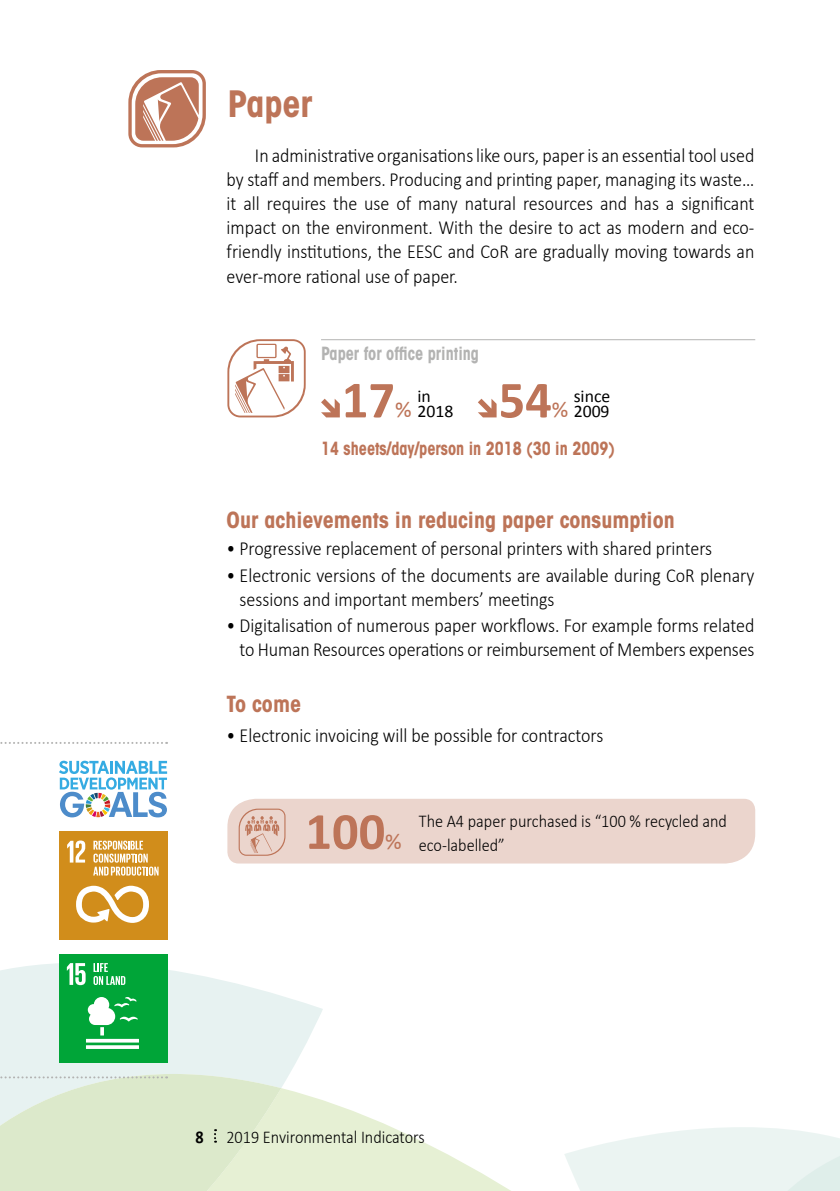
<style>
.page{position:relative;width:840px;height:1191px;background:#fff}
.page>*{position:absolute;margin:0;border:0;box-sizing:border-box;transform-origin:0 0}
.t1{font:700 52.6px "Calibri";color:#bd7458}
.t2{font:700 condensed 36px "ITC Avant Garde Std";color:#bd7458}
.t3{font:23.2px "Calibri";color:#bd7458}
.t4{font:700 condensed 22px "ITC Avant Garde Std";color:#bd7458}
.t5{font:300 20px/24px "Calibri";color:#000;text-align:justify;scale:.9 1}
.t6{font:300 18px/24px "Calibri";color:#000;scale:.9 1}
.t7{font:700 condensed 18px "ITC Avant Garde Std";color:#bd7458;scale:.9 1}
.t8{font:700 condensed 18px "ITC Avant Garde Std";color:#b3b3b2;scale:.9 1}
.t9{font:700 18px "Calibri";color:#000;scale:.9 1}
.t10{font:17.8px "Calibri";color:#000}
.s1{font-size:23.2px;color:#bd7458}
</style>
<div class="page">
<svg style="left:0;top:962px;width:323px;height:112px;fill:#e7f2f1"></svg>
<svg style="left:564px;top:1127px;width:275px;height:64px;background:#ecf5f3"></svg>
<svg style="left:321px;top:399px;width:18px;height:18px"></svg>
<svg style="left:478px;top:399px;width:18px;height:18px"></svg>
<svg style="left:128px;top:70px;width:78px;height:77px"></svg>
<svg style="left:227px;top:339px;width:78px;height:78px"></svg>
<hr style="left:321px;top:339px;width:433px;height:1px;background:#b3b3b2">
<svg style="left:0;top:1074px;width:511px;height:117px"></svg>
<div style="left:59px;top:831px;width:108px;height:108px;background:#d18d1b"></div>
<svg style="left:67px;top:840px;width:18px;height:22px"></svg>
<svg style="left:76px;top:885px;width:73px;height:38px"></svg>
<svg style="left:93px;top:840px;width:65px;height:35px"></svg>
<div style="left:59px;top:954px;width:108px;height:108px;background:#00a538"></div>
<svg style="left:67px;top:963px;width:19px;height:22px"></svg>
<svg style="left:86px;top:1038px;width:53px;height:4px"></svg>
<svg style="left:86px;top:1045px;width:53px;height:4px"></svg>
<svg style="left:88px;top:997px;width:50px;height:38px"></svg>
<svg style="left:93px;top:963px;width:32px;height:22px"></svg>
<div style="left:227px;top:798px;width:527px;height:65px;background:#ebd5cd"></div>
<svg style="left:0;top:742px;width:167px;height:2px"></svg>
<svg style="left:59px;top:760px;width:108px;height:57px"></svg>
<h2 class="t2" style="left:227px;top:81px;width:86px">Paper</h2>
<p class="t5" style="left:226px;top:144px;width:587px;text-indent:28px">In administrative organisations like ours, paper is an essential tool used by staff and members. Producing and printing paper, managing its waste… it all requires the use of many natural resources and has a significant impact on the environment. With the desire to act as modern and eco&shy;friendly institutions, the EESC and CoR are gradually moving towards an ever-more rational use of paper.</p>
<p class="t8" style="left:321px;top:342px;width:177px">Paper for office printing</p>
<h1 class="t1" style="left:341px;top:363px;width:55px">17</h1>
<p class="t10" style="left:417px;top:383px;width:15px">in</p>
<p class="t10" style="left:395px;top:399px;width:60px"><span class="s1">%</span> 2018</p>
<h1 class="t1" style="left:498px;top:363px;width:55px">54</h1>
<p class="t10" style="left:573px;top:383px;width:38px">since</p>
<p class="t10" style="left:551px;top:399px;width:59px"><span class="s1">%</span> 2009</p>
<p class="t7" style="left:321px;top:437px;width:328px">14 sheets/day/person in 2018 (30 in 2009)</p>
<p class="t4" style="left:226px;top:506px;width:449px">Our achievements in reducing paper consumption</p>
<p class="t5" style="left:226px;top:536px;width:540px">• Progressive replacement of personal printers with shared printers</p>
<p class="t5" style="left:239px;top:563px;width:573px;text-indent:-13px">• Electronic versions of the documents are available during CoR plenary sessions and important members’ meetings</p>
<p class="t5" style="left:226px;top:613px;width:587px;text-align:right">• Digitalisation of numerous paper workflows. For example forms related to Human Resources operations or reimbursement of Members expenses</p>
<p class="t4" style="left:226px;top:690px;width:76px">To come</p>
<p class="t5" style="left:226px;top:723px;width:420px">• Electronic invoicing will be possible for contractors</p>
<h1 class="t1" style="left:305px;top:794px;width:81px">100</h1>
<p class="t3" style="left:385px;top:825px;width:18px">%</p>
<p class="t6" style="left:418px;top:809px;width:344px">The A4 paper purchased is “100 % recycled and eco-labelled”</p>
<p class="t9" style="left:195px;top:1124px;width:11px">8</p>
<p class="t6" style="left:226px;top:1124px;width:222px">2019 Environmental Indicators</p>
</div>
